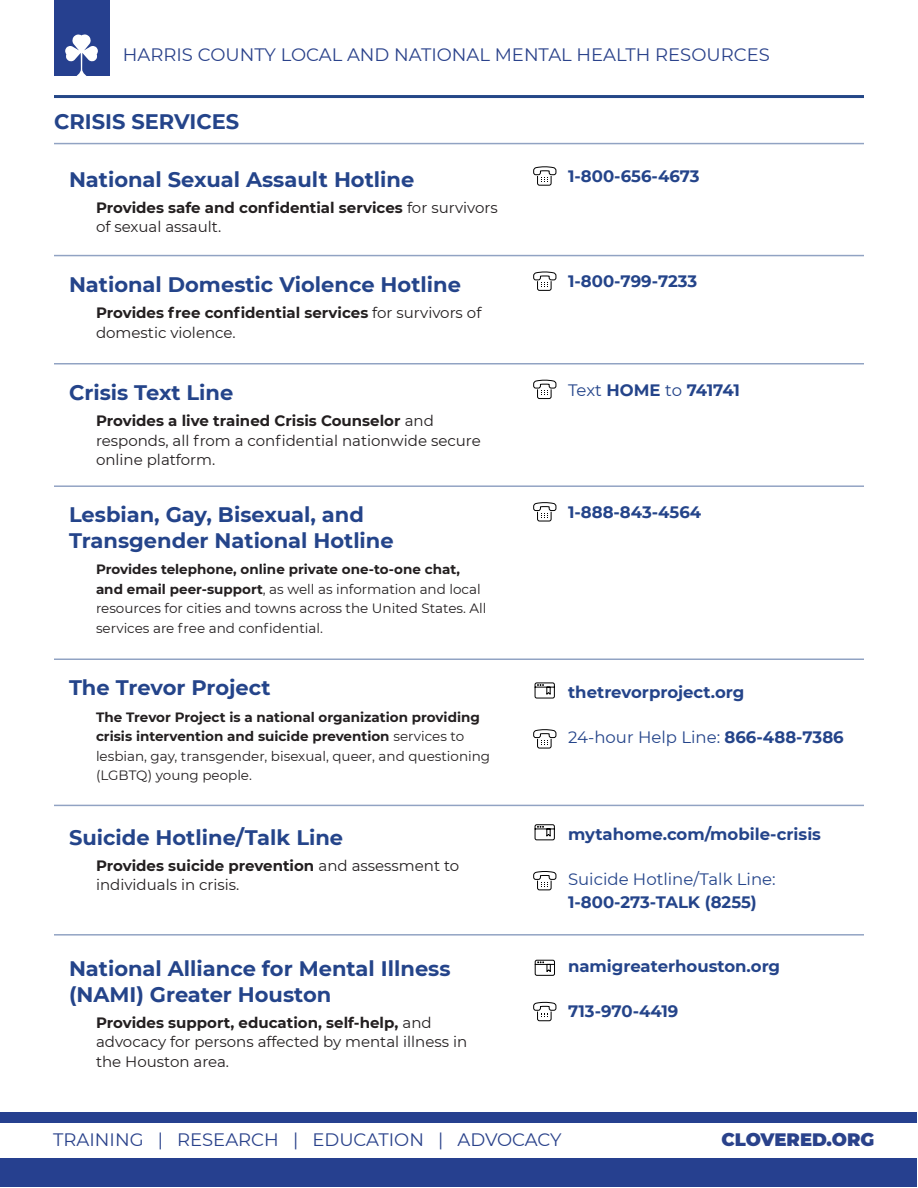
<style>
.page{position:relative;width:918px;height:1188px;background:#fff}
.page>*{position:absolute;margin:0;border:0;box-sizing:border-box;transform-origin:0 0}
.t1{font:700 21px/25.5px "Montserrat";color:#24448a}
.t2{font:18px "Montserrat";color:#2a428b}
.t3{font:900 18px "Montserrat";color:#2a428b}
.t4{font:700 16.5px "Montserrat";color:#24448a}
.t5{font:16.5px/22.5px "Montserrat";color:#24448a}
.t6{font:15px/19.5px "Montserrat";color:#231f20}
.t7{font:700 15px/19.5px "Montserrat";color:#231f20}
.t8{font:13.5px/19.5px "Montserrat";color:#231f20}
.t9{font:700 13.5px/19.5px "Montserrat";color:#231f20}
.s1{font-weight:400}
.s2{font-weight:700}
</style>
<div class="page">
<div style="left:54px;top:0;width:55px;height:75px;background:#26408f"></div>
<svg style="left:65px;top:34px;width:33px;height:41px"></svg>
<hr style="left:54px;top:95px;width:810px;height:3px;background:#244787">
<div style="left:1px;top:1112px;width:916px;height:75px;background:#26408f"></div>
<div style="left:1px;top:1123px;width:916px;height:35px;background:#fff"></div>
<svg style="left:533px;top:166px;width:24px;height:20px"></svg>
<svg style="left:533px;top:271px;width:24px;height:20px"></svg>
<svg style="left:533px;top:379px;width:24px;height:21px"></svg>
<svg style="left:533px;top:502px;width:24px;height:20px"></svg>
<svg style="left:533px;top:729px;width:24px;height:20px"></svg>
<svg style="left:533px;top:871px;width:24px;height:20px"></svg>
<hr style="left:54px;top:143px;width:810px;height:1px;background:#244787">
<hr style="left:54px;top:255px;width:810px;height:1px;background:#244787">
<hr style="left:54px;top:363px;width:810px;height:1px;background:#244787">
<hr style="left:54px;top:805px;width:810px;height:1px;background:#244787">
<hr style="left:54px;top:934px;width:810px;height:2px;background:#244787">
<hr style="left:54px;top:485px;width:810px;height:2px;background:#244787">
<hr style="left:54px;top:658px;width:810px;height:2px;background:#244787">
<svg style="left:534px;top:682px;width:21px;height:17px"></svg>
<svg style="left:534px;top:824px;width:21px;height:17px"></svg>
<svg style="left:534px;top:959px;width:21px;height:17px"></svg>
<svg style="left:533px;top:1001px;width:24px;height:21px"></svg>
<p class="t2" style="left:123px;top:42px;width:648px">HARRIS COUNTY LOCAL AND NATIONAL MENTAL HEALTH RESOURCES</p>
<p class="t1" style="left:54px;top:108px;width:187px">CRISIS SERVICES</p>
<p class="t1" style="left:69px;top:165px;width:347px">National Sexual Assault Hotline</p>
<p class="t7" style="left:96px;top:197px;width:403px">Provides safe and confidential services <span class="s1">for survivors of sexual assault.</span></p>
<p class="t1" style="left:69px;top:271px;width:394px">National Domestic Violence Hotline</p>
<p class="t7" style="left:96px;top:302px;width:387px">Provides free confidential services <span class="s1">for survivors of domestic violence.</span></p>
<p class="t1" style="left:69px;top:379px;width:166px">Crisis Text Line</p>
<p class="t6" style="left:96px;top:411px;width:386px"><span class="s2">Provides a live trained Crisis Counselor</span> and responds, all from a confidential nationwide secure online platform.</p>
<p class="t1" style="left:69px;top:501px;width:326px">Lesbian, Gay, Bisexual, and<br>Transgender National Hotline</p>
<p class="t8" style="left:96px;top:559px;width:392px"><span class="s2">Provides telephone, online private one-to-one chat, and email peer-support</span>, as well as information and local resources for cities and towns across the United States. All services are free and confidential.</p>
<p class="t1" style="left:69px;top:674px;width:203px">The Trevor Project</p>
<p class="t9" style="left:96px;top:707px;width:396px">The Trevor Project is a national organization providing crisis intervention and suicide prevention <span class="s1">services to lesbian, gay, transgender, bisexual, queer, and questioning (LGBTQ) young people.</span></p>
<p class="t1" style="left:69px;top:823px;width:276px">Suicide Hotline/Talk Line</p>
<p class="t6" style="left:96px;top:855px;width:365px"><span class="s2">Provides suicide prevention</span> and assessment to individuals in crisis.</p>
<p class="t1" style="left:69px;top:955px;width:383px">National Alliance for Mental Illness (NAMI) Greater Houston</p>
<p class="t6" style="left:96px;top:1012px;width:373px"><span class="s2">Provides support, education, self-help,</span> and advocacy for persons affected by mental illness in the Houston area.</p>
<p class="t4" style="left:568px;top:165px;width:133px">1-800-656-4673</p>
<p class="t4" style="left:568px;top:270px;width:131px">1-800-799-7233</p>
<p class="t4" style="left:568px;top:378px;width:173px"><span class="s1">Text</span> HOME <span class="s1">to</span> 741741</p>
<p class="t4" style="left:568px;top:500px;width:135px">1-888-843-4564</p>
<p class="t4" style="left:568px;top:681px;width:178px">thetrevorproject.org</p>
<p class="t5" style="left:568px;top:726px;width:277px">24-hour Help Line: <span class="s2">866-488-7386</span></p>
<p class="t4" style="left:568px;top:823px;width:255px">mytahome.com/mobile-crisis</p>
<p class="t5" style="left:568px;top:868px;width:209px">Suicide Hotline/Talk Line:<br><span class="s2">1-800-273-TALK (8255)</span></p>
<p class="t4" style="left:568px;top:954px;width:214px">namigreaterhouston.org</p>
<p class="t4" style="left:568px;top:999px;width:112px">713-970-4419</p>
<p class="t2" style="left:53px;top:1128px;width:510px">TRAINING | RESEARCH | EDUCATION | ADVOCACY</p>
<p class="t3" style="left:722px;top:1126px;width:154px">CLOVERED.ORG</p>
</div>
